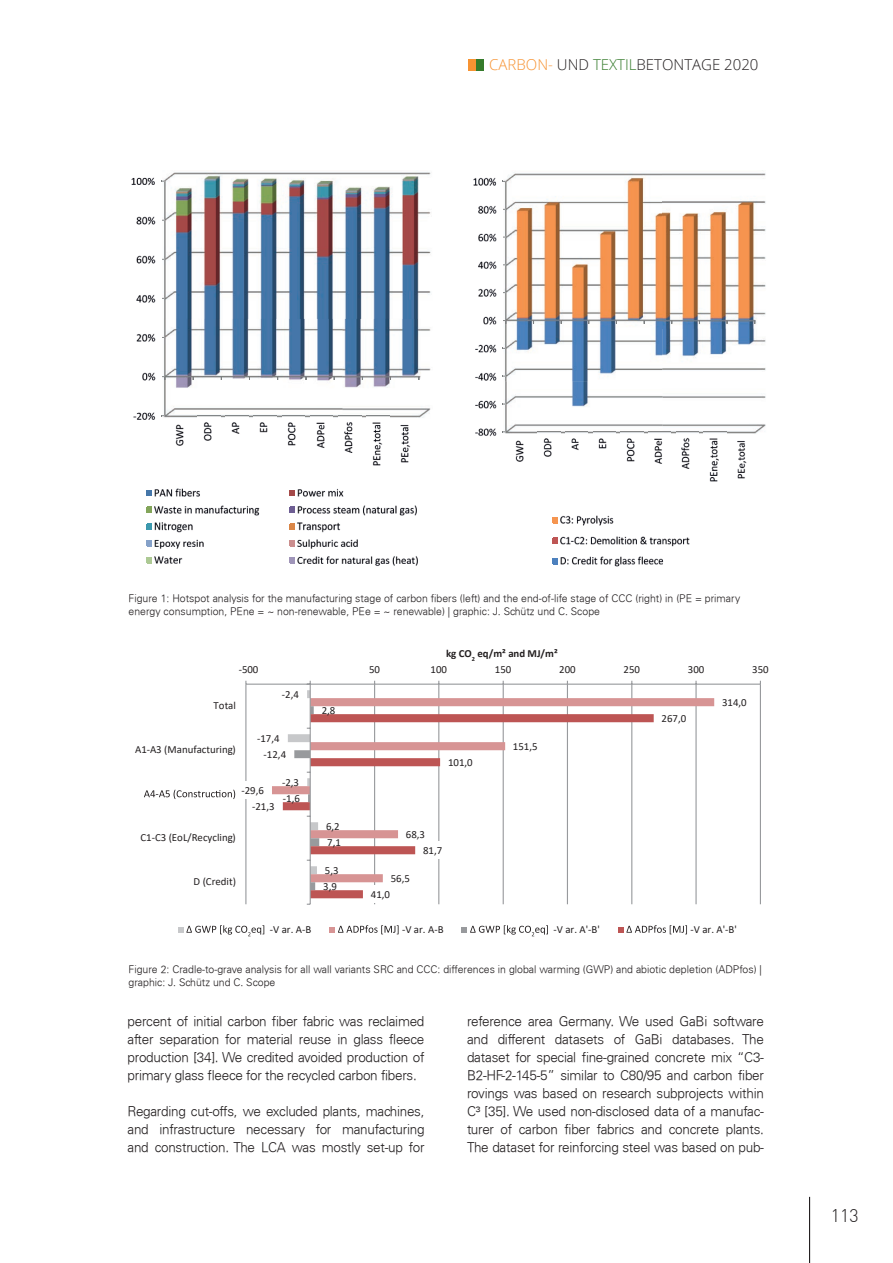
<style>
.page{position:relative;width:893px;height:1263px;background:#fff}
.page>*{position:absolute;margin:0;border:0;box-sizing:border-box;transform-origin:0 0}
.t1{font:300 18px "DIN";color:#231f20}
.t2{font:300 15px "Open Sans";color:#231f20}
.t3{font:300 13.5px/18px "Univers";letter-spacing:-.02em;color:#231f20;text-align:justify}
.t4{font:10.8px "Calibri";color:#231f20}
.t5{font:700 10.8px "Calibri";color:#231f20}
.t6{font:300 10.5px/13.6px "Univers";color:#231f20}
.s1{color:#f79332}
.s2{color:#357b2b}
</style>
<div class="page">
<hr style="left:809px;top:1197px;width:1px;height:66px;background:#231f20">
<div style="left:477px;top:60px;width:7px;height:11px;background:#357b2b"></div>
<svg style="left:468px;top:60px;width:8px;height:11px"></svg>
<img style="left:162px;top:172px;width:269px;height:246px">
<img style="left:133px;top:412px;width:22px;height:8px">
<img style="left:142px;top:372px;width:14px;height:9px">
<img style="left:136px;top:334px;width:20px;height:8px">
<img style="left:136px;top:295px;width:20px;height:8px">
<img style="left:136px;top:255px;width:20px;height:9px">
<img style="left:136px;top:216px;width:20px;height:9px">
<img style="left:131px;top:177px;width:31px;height:9px">
<svg style="left:162px;top:376px;width:3px;height:4px"></svg>
<img style="left:175px;top:424px;width:9px;height:22px">
<svg style="left:161px;top:415px;width:31px;height:3px"></svg>
<img style="left:197px;top:416px;width:23px;height:25px">
<img style="left:226px;top:416px;width:22px;height:18px">
<img style="left:254px;top:416px;width:23px;height:17px">
<img style="left:282px;top:416px;width:23px;height:30px">
<img style="left:310px;top:416px;width:23px;height:32px">
<img style="left:339px;top:416px;width:22px;height:37px">
<img style="left:367px;top:416px;width:22px;height:50px">
<img style="left:400px;top:425px;width:11px;height:38px">
<img style="left:154px;top:488px;width:46px;height:9px">
<svg style="left:146px;top:490px;width:6px;height:6px"></svg>
<img style="left:297px;top:488px;width:47px;height:9px">
<svg style="left:289px;top:490px;width:6px;height:6px"></svg>
<img style="left:148px;top:505px;width:112px;height:11px">
<svg style="left:146px;top:507px;width:6px;height:6px"></svg>
<img style="left:291px;top:505px;width:126px;height:11px">
<svg style="left:289px;top:507px;width:6px;height:6px"></svg>
<img style="left:148px;top:522px;width:45px;height:11px">
<svg style="left:146px;top:524px;width:6px;height:5px"></svg>
<img style="left:291px;top:522px;width:50px;height:11px">
<svg style="left:289px;top:524px;width:6px;height:5px"></svg>
<img style="left:148px;top:539px;width:56px;height:10px">
<svg style="left:146px;top:541px;width:6px;height:5px"></svg>
<img style="left:291px;top:539px;width:67px;height:10px">
<svg style="left:289px;top:541px;width:6px;height:5px"></svg>
<img style="left:148px;top:556px;width:35px;height:8px">
<svg style="left:146px;top:557px;width:6px;height:6px"></svg>
<img style="left:291px;top:556px;width:127px;height:10px">
<svg style="left:289px;top:557px;width:6px;height:6px"></svg>
<img style="left:503px;top:173px;width:263px;height:261px">
<img style="left:475px;top:428px;width:22px;height:9px">
<img style="left:475px;top:400px;width:28px;height:9px">
<img style="left:475px;top:372px;width:28px;height:9px">
<img style="left:475px;top:344px;width:28px;height:9px">
<img style="left:483px;top:316px;width:14px;height:9px">
<img style="left:478px;top:288px;width:19px;height:9px">
<img style="left:478px;top:261px;width:19px;height:9px">
<img style="left:478px;top:233px;width:19px;height:9px">
<img style="left:478px;top:205px;width:19px;height:9px">
<img style="left:473px;top:177px;width:30px;height:9px">
<svg style="left:503px;top:320px;width:3px;height:4px"></svg>
<img style="left:515px;top:440px;width:9px;height:22px">
<svg style="left:502px;top:431px;width:30px;height:3px"></svg>
<img style="left:538px;top:432px;width:22px;height:25px">
<img style="left:565px;top:432px;width:23px;height:18px">
<img style="left:593px;top:432px;width:22px;height:17px">
<img style="left:621px;top:432px;width:22px;height:30px">
<img style="left:648px;top:432px;width:23px;height:32px">
<img style="left:676px;top:432px;width:22px;height:37px">
<img style="left:704px;top:432px;width:22px;height:50px">
<img style="left:737px;top:441px;width:10px;height:38px">
<img style="left:554px;top:515px;width:60px;height:11px">
<svg style="left:552px;top:517px;width:6px;height:6px"></svg>
<img style="left:554px;top:536px;width:136px;height:11px">
<svg style="left:552px;top:538px;width:6px;height:5px"></svg>
<img style="left:554px;top:556px;width:110px;height:11px">
<svg style="left:552px;top:558px;width:6px;height:6px"></svg>
<hr style="left:760px;top:684px;width:1px;height:220px;background:#989a9d">
<hr style="left:695px;top:684px;width:2px;height:220px;background:#989a9d">
<hr style="left:631px;top:684px;width:1px;height:220px;background:#989a9d">
<hr style="left:567px;top:684px;width:1px;height:220px;background:#989a9d">
<hr style="left:503px;top:684px;width:1px;height:220px;background:#989a9d">
<hr style="left:438px;top:684px;width:1px;height:220px;background:#989a9d">
<hr style="left:374px;top:684px;width:1px;height:220px;background:#989a9d">
<hr style="left:245px;top:684px;width:1px;height:220px;background:#989a9d">
<svg style="left:272px;top:698px;width:442px;height:184px"></svg>
<svg style="left:283px;top:714px;width:371px;height:184px"></svg>
<hr style="left:246px;top:684px;width:514px;height:1px;background:#989a9d">
<hr style="left:310px;top:684px;width:1px;height:220px;background:#989a9d">
<svg style="left:288px;top:681px;width:31px;height:209px"></svg>
<div style="left:237px;top:782px;width:31px;height:17px;background:#fff"></div>
<div style="left:419px;top:842px;width:27px;height:17px;background:#fff"></div>
<div style="left:367px;top:886px;width:27px;height:17px;background:#fff"></div>
<svg style="left:144px;top:790px;width:91px;height:9px"></svg>
<svg style="left:178px;top:925px;width:86px;height:11px"></svg>
<svg style="left:329px;top:925px;width:70px;height:9px"></svg>
<svg style="left:461px;top:925px;width:87px;height:11px"></svg>
<svg style="left:618px;top:925px;width:69px;height:9px"></svg>
<p class="t2" style="left:489px;top:54px;width:271px"><span class="s1">CARBON-</span> UND <span class="s2">TEXTIL</span>BETONTAGE 2020</p>
<p class="t6" style="left:129px;top:591px;width:613px">Figure 1: Hotspot analysis for the manufacturing stage of carbon fibers (left) and the end-of-life stage of CCC (right) in (PE = primary energy consumption, PEne = ~ non-renewable, PEe = ~ renewable) | graphic: J. Schütz und C. Scope</p>
<p class="t5" style="left:446px;top:646px;width:113px">kg CO<sub>2</sub> eq/m² and MJ/m²</p>
<p class="t4" style="left:239px;top:662px;width:21px">-500</p>
<p class="t4" style="left:369px;top:662px;width:12px">50</p>
<p class="t4" style="left:431px;top:662px;width:18px">100</p>
<p class="t4" style="left:495px;top:662px;width:18px">150</p>
<p class="t4" style="left:559px;top:662px;width:18px">200</p>
<p class="t4" style="left:624px;top:662px;width:18px">250</p>
<p class="t4" style="left:688px;top:662px;width:18px">300</p>
<p class="t4" style="left:752px;top:662px;width:18px">350</p>
<p class="t4" style="left:282px;top:687px;width:19px">-2,4</p>
<p class="t4" style="left:214px;top:698px;width:24px">Total</p>
<p class="t4" style="left:135px;top:742px;width:102px">A1-A3 (Manufacturing)</p>
<p class="t4" style="left:257px;top:731px;width:24px">-17,4</p>
<p class="t4" style="left:264px;top:747px;width:24px">-12,4</p>
<p class="t4" style="left:283px;top:791px;width:19px">-1,6</p>
<p class="t4" style="left:282px;top:775px;width:19px">-2,3</p>
<p class="t4" style="left:241px;top:783px;width:24px">-29,6</p>
<p class="t4" style="left:252px;top:799px;width:24px">-21,3</p>
<p class="t4" style="left:141px;top:830px;width:97px">C1-C3 (EoL/Recycling)</p>
<p class="t4" style="left:194px;top:874px;width:44px">D (Credit)</p>
<p class="t4" style="left:322px;top:703px;width:15px">2,8</p>
<p class="t4" style="left:326px;top:819px;width:15px">6,2</p>
<p class="t4" style="left:325px;top:863px;width:15px">5,3</p>
<p class="t4" style="left:327px;top:835px;width:15px">7,1</p>
<p class="t4" style="left:323px;top:879px;width:15px">3,9</p>
<p class="t4" style="left:448px;top:755px;width:26px">101,0</p>
<p class="t4" style="left:406px;top:827px;width:21px">68,3</p>
<p class="t4" style="left:391px;top:871px;width:21px">56,5</p>
<p class="t4" style="left:423px;top:843px;width:21px">81,7</p>
<p class="t4" style="left:371px;top:887px;width:21px">41,0</p>
<p class="t4" style="left:513px;top:739px;width:26px">151,5</p>
<p class="t4" style="left:662px;top:711px;width:26px">267,0</p>
<p class="t4" style="left:722px;top:695px;width:26px">314,0</p>
<p class="t4" style="left:270px;top:921px;width:43px">-V ar. A-B</p>
<p class="t4" style="left:402px;top:921px;width:43px">-V ar. A-B</p>
<p class="t4" style="left:554px;top:921px;width:48px">-V ar. A'-B'</p>
<p class="t4" style="left:690px;top:921px;width:48px">-V ar. A'-B'</p>
<p class="t6" style="left:129px;top:962px;width:635px">Figure 2: Cradle-to-grave analysis for all wall variants SRC and CCC: differences in global warming (GWP) and abiotic depletion (ADPfos) | graphic: J. Schütz und C. Scope</p>
<p class="t3" style="left:128px;top:1012px;width:298px">percent of initial carbon fiber fabric was reclaimed after separation for material reuse in glass fleece production [34]. We credited avoided production of primary glass fleece for the recycled carbon fibers.</p>
<p class="t3" style="left:128px;top:1102px;width:298px">Regarding cut-offs, we excluded plants, machines, and infrastructure necessary for manufacturing and construction. The LCA was mostly set-up for</p>
<p class="t3" style="left:467px;top:1012px;width:298px">reference area Germany. We used GaBi software and different datasets of GaBi databases. The dataset for special fine-grained concrete mix “C3- B2-HF-2-145-5” similar to C80/95 and carbon fiber rovings was based on research subprojects within C³ [35]. We used non-disclosed data of a manufac&shy;turer of carbon fiber fabrics and concrete plants.<br>The dataset for reinforcing steel was based on pub-</p>
<h1 class="t1" style="left:831px;top:1205px;width:29px">113</h1>
</div>
